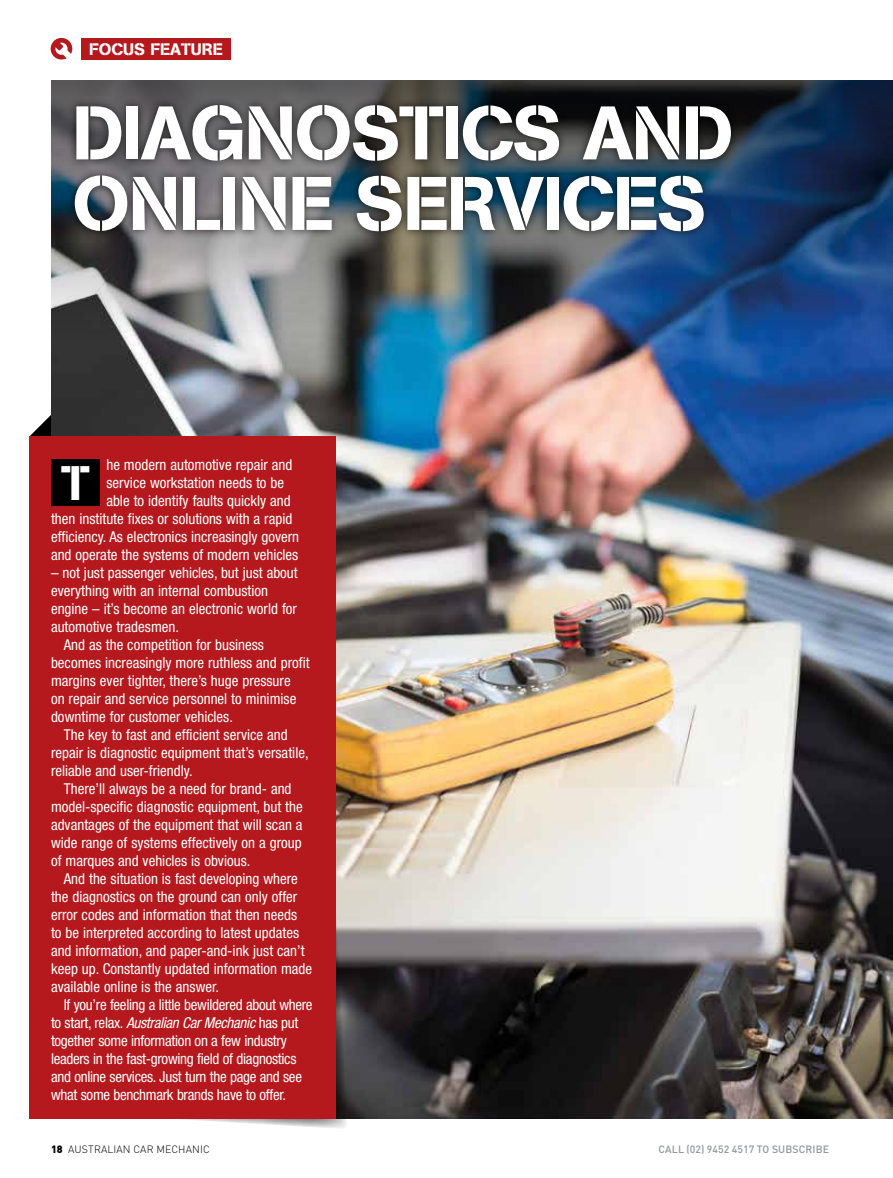
<style>
.page{position:relative;width:893px;height:1178px;background:#fff}
.page>*{position:absolute;margin:0;border:0;box-sizing:border-box;transform-origin:0 0}
.t1{font:75px/70.5px "AG Book Stencil";letter-spacing:-.02em;color:#fff}
.t2{font:48px "AG Book Stencil";color:#fff}
.t3{font:16.5px "AG Book Stencil";color:#fff}
.t4{font:condensed 15px "Helvetica Neue LT Std";color:#fff}
.t5{font:condensed 15px "Helvetica Neue LT Std";letter-spacing:-.02em;color:#fff}
.t6{font:italic condensed 15px "Helvetica Neue LT Std";letter-spacing:-.02em;color:#fff}
.t7{font:500 10.5px "DIN Pro";letter-spacing:.01em;color:#939598}
.t8{font:300 10.5px "DIN Pro";letter-spacing:.01em;color:#000}
.s1{font-style:normal}
.s2{font-weight:900}
</style>
<div class="page">
<svg style="left:30px;top:415px;width:21px;height:21px"></svg>
<img style="left:51px;top:369px;width:842px;height:749px">
<img style="left:51px;top:81px;width:842px;height:288px">
<div style="left:66px;top:97px;width:674px;height:143px;background:#000;opacity:.75"></div>
<svg style="left:43px;top:634px;width:305px;height:494px"></svg>
<div style="left:30px;top:436px;width:306px;height:682px;background:#b5191e"></div>
<div style="left:51px;top:460px;width:49px;height:46px;background:#000"></div>
<div style="left:81px;top:38px;width:150px;height:22px;background:#b5191e"></div>
<svg style="left:51px;top:38px;width:21px;height:22px"></svg>
<p class="t3" style="left:89px;top:39px;width:135px">FOCUS FEATURE</p>
<h1 class="t1" style="left:72px;top:97px;width:663px">DIAGNOSTICS AND<br>ONLINE SERVICES</h1>
<p class="t4" style="left:106px;top:456px;width:188px">he modern automotive repair and</p>
<p class="t4" style="left:106px;top:474px;width:179px">service workstation needs to be</p>
<p class="t4" style="left:106px;top:492px;width:186px">able to identify faults quickly and</p>
<p class="t4" style="left:51px;top:510px;width:243px">then institute fixes or solutions with a rapid</p>
<p class="t4" style="left:51px;top:528px;width:250px">efficiency. As electronics increasingly govern</p>
<p class="t4" style="left:51px;top:546px;width:249px">and operate the systems of modern vehicles</p>
<p class="t4" style="left:51px;top:564px;width:248px">– not just passenger vehicles, but just about</p>
<p class="t4" style="left:51px;top:582px;width:219px">everything with an internal combustion</p>
<p class="t4" style="left:51px;top:600px;width:247px">engine – it’s become an electronic world for</p>
<p class="t4" style="left:51px;top:618px;width:130px">automotive tradesmen.</p>
<p class="t4" style="left:64px;top:636px;width:202px">And as the competition for business</p>
<p class="t4" style="left:51px;top:654px;width:260px">becomes increasingly more ruthless and profit</p>
<p class="t4" style="left:51px;top:672px;width:241px">margins ever tighter, there’s huge pressure</p>
<p class="t4" style="left:51px;top:690px;width:247px">on repair and service personnel to minimise</p>
<p class="t4" style="left:51px;top:708px;width:183px">downtime for customer vehicles.</p>
<p class="t4" style="left:64px;top:726px;width:225px">The key to fast and efficient service and</p>
<p class="t4" style="left:51px;top:744px;width:259px">repair is diagnostic equipment that’s versatile,</p>
<p class="t4" style="left:51px;top:762px;width:143px">reliable and user-friendly.</p>
<p class="t4" style="left:64px;top:780px;width:229px">There’ll always be a need for brand- and</p>
<p class="t4" style="left:51px;top:798px;width:253px">model-specific diagnostic equipment, but the</p>
<p class="t4" style="left:51px;top:816px;width:253px">advantages of the equipment that will scan a</p>
<p class="t4" style="left:51px;top:834px;width:252px">wide range of systems effectively on a group</p>
<p class="t4" style="left:51px;top:852px;width:201px">of marques and vehicles is obvious.</p>
<p class="t4" style="left:64px;top:870px;width:236px">And the situation is fast developing where</p>
<p class="t4" style="left:51px;top:888px;width:248px">the diagnostics on the ground can only offer</p>
<p class="t4" style="left:51px;top:906px;width:248px">error codes and information that then needs</p>
<p class="t4" style="left:51px;top:924px;width:250px">to be interpreted according to latest updates</p>
<p class="t4" style="left:51px;top:942px;width:255px">and information, and paper-and-ink just can’t</p>
<p class="t4" style="left:51px;top:960px;width:263px">keep up. Constantly updated information made</p>
<p class="t4" style="left:51px;top:978px;width:169px">available online is the answer.</p>
<p class="t5" style="left:64px;top:996px;width:250px">If you’re feeling a little bewildered about where</p>
<p class="t6" style="left:51px;top:1014px;width:249px"><span class="s1">to start, relax.</span> Australian Car Mechanic <span class="s1">has put</span></p>
<p class="t5" style="left:51px;top:1032px;width:237px">together some information on a few industry</p>
<p class="t5" style="left:51px;top:1050px;width:247px">leaders in the fast-growing field of diagnostics</p>
<p class="t5" style="left:51px;top:1068px;width:252px">and online services. Just turn the page and see</p>
<p class="t5" style="left:51px;top:1086px;width:236px">what some benchmark brands have to offer.</p>
<h2 class="t2" style="left:62px;top:454px;width:29px">T</h2>
<p class="t8" style="left:51px;top:1141px;width:160px"><span class="s2">18</span> AUSTRALIAN CAR MECHANIC</p>
<p class="t7" style="left:659px;top:1141px;width:172px">CALL (02) 9452 4517 TO SUBSCRIBE</p>
</div>
